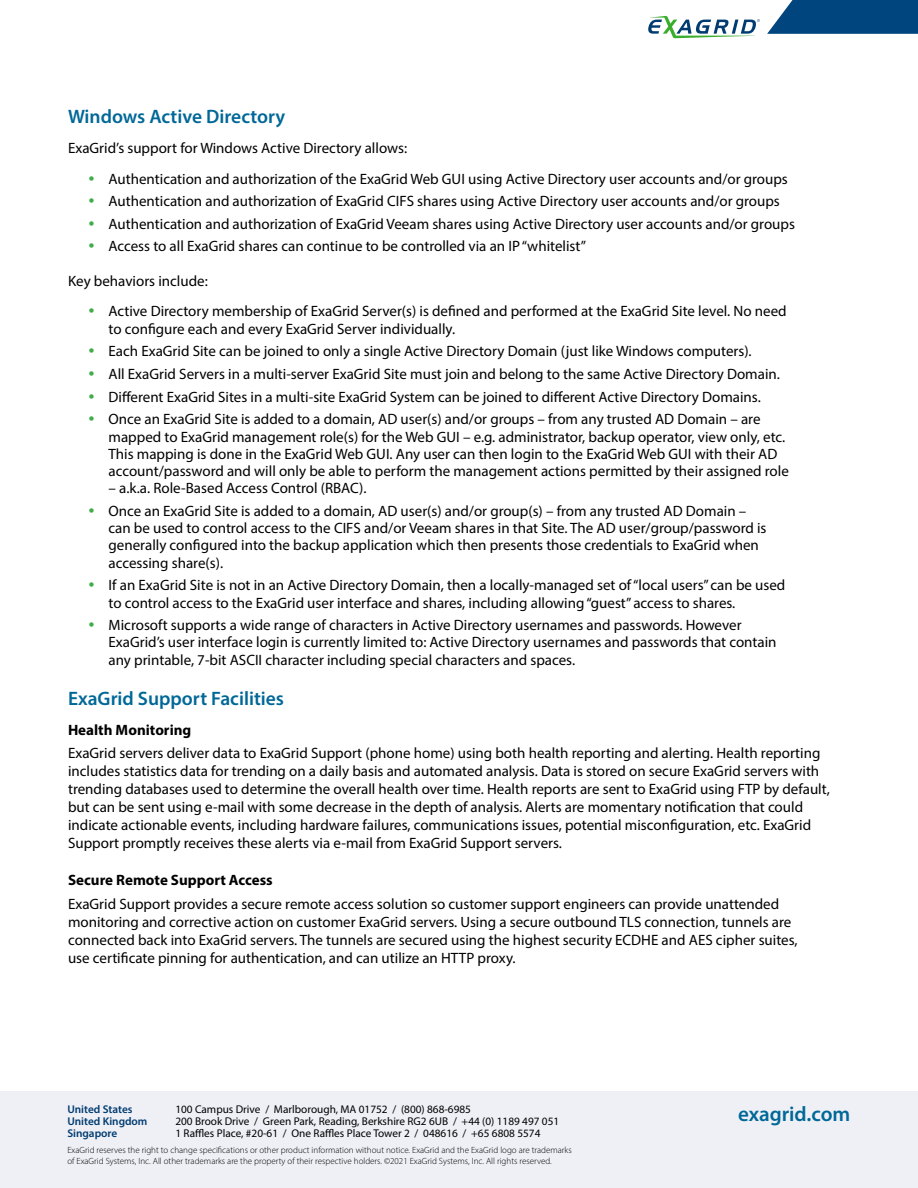
<style>
.page{position:relative;width:918px;height:1188px;background:#fff}
.page>*{position:absolute;margin:0;border:0;box-sizing:border-box;transform-origin:0 0}
.t1{font:600 21px "Myriad Pro";color:#006898}
.t2{font:600 19.5px "Myriad Pro";color:#006898}
.t3{font:15px/18px "Myriad Pro";color:#000}
.t4{font:700 15px "Myriad Pro";color:#000}
.t5{font:11.25px "Myriad Pro";color:#000}
.t6{font:600 11.25px "Myriad Pro";color:#003b71}
.t7{font:300 9px/10.5px "Myriad Pro";color:#000}
</style>
<div class="page">
<svg style="left:648px;top:16px;width:112px;height:22px"></svg>
<svg style="left:767px;top:0;width:151px;height:34px;background:#165588"></svg>
<div style="left:0;top:1092px;width:918px;height:96px;background:#eef0f5"></div>
<h2 class="t2" style="left:68px;top:104px;width:219px">Windows Active Directory</h2>
<p class="t3" style="left:109px;top:132px;width:681px;line-height:30.8px;text-indent:-40px">ExaGrid’s support for Windows Active Directory allows:<br>Authentication and authorization of the ExaGrid Web GUI using Active Directory user accounts and/or groups</p>
<p class="t3" style="left:109px;top:190px;width:688px;line-height:22.6px">Authentication and authorization of ExaGrid CIFS shares using Active Directory user accounts and/or groups<br>Authentication and authorization of ExaGrid Veeam shares using Active Directory user accounts and/or groups<br>Access to all ExaGrid shares can continue to be controlled via an IP “whitelist”</p>
<p class="t3" style="left:109px;top:265px;width:680px;line-height:30.8px;text-indent:-41px">Key behaviors include:<br>Active Directory membership of ExaGrid Server(s) is defined and performed at the ExaGrid Site level. No need</p>
<p class="t3" style="left:109px;top:317px;width:673px;line-height:22.6px">to configure each and every ExaGrid Server individually.<br>Each ExaGrid Site can be joined to only a single Active Directory Domain (just like Windows computers).<br>All ExaGrid Servers in a multi-server ExaGrid Site must join and belong to the same Active Directory Domain.<br>Different ExaGrid Sites in a multi-site ExaGrid System can be joined to different Active Directory Domains.<br>Once an ExaGrid Site is added to a domain, AD user(s) and/or groups – from any trusted AD Domain – are</p>
<p class="t3" style="left:109px;top:428px;width:682px;line-height:17.2px">mapped to ExaGrid management role(s) for the Web GUI – e.g. administrator, backup operator, view only, etc.<br>This mapping is done in the ExaGrid Web GUI. Any user can then login to the ExaGrid Web GUI with their AD account/password and will only be able to perform the management actions permitted by their assigned role</p>
<p class="t3" style="left:109px;top:477px;width:639px;line-height:22.6px">– a.k.a. Role-Based Access Control (RBAC).<br>Once an ExaGrid Site is added to a domain, AD user(s) and/or group(s) – from any trusted AD Domain –</p>
<p class="t3" style="left:109px;top:519px;width:660px;line-height:17.2px">can be used to control access to the CIFS and/or Veeam shares in that Site. The AD user/group/password is generally configured into the backup application which then presents those credentials to ExaGrid when accessing share(s).</p>
<p class="t3" style="left:109px;top:576px;width:678px;line-height:17.2px">If an ExaGrid Site is not in an Active Directory Domain, then a locally-managed set of “local users” can be used to control access to the ExaGrid user interface and shares, including allowing “guest” access to shares.</p>
<p class="t3" style="left:109px;top:616px;width:670px;line-height:17.2px">Microsoft supports a wide range of characters in Active Directory usernames and passwords. However<br>ExaGrid’s user interface login is currently limited to: Active Directory usernames and passwords that contain any printable, 7-bit ASCII character including special characters and spaces.</p>
<h2 class="t2" style="left:68px;top:686px;width:218px">ExaGrid Support Facilities</h2>
<p class="t4" style="left:68px;top:720px;width:125px">Health Monitoring</p>
<p class="t3" style="left:68px;top:744px;width:763px">ExaGrid servers deliver data to ExaGrid Support (phone home) using both health reporting and alerting. Health reporting includes statistics data for trending on a daily basis and automated analysis. Data is stored on secure ExaGrid servers with trending databases used to determine the overall health over time. Health reports are sent to ExaGrid using FTP by default, but can be sent using e-mail with some decrease in the depth of analysis. Alerts are momentary notification that could indicate actionable events, including hardware failures, communications issues, potential misconfiguration, etc. ExaGrid Support promptly receives these alerts via e-mail from ExaGrid Support servers.</p>
<p class="t4" style="left:68px;top:871px;width:206px">Secure Remote Support Access</p>
<p class="t3" style="left:68px;top:895px;width:731px">ExaGrid Support provides a secure remote access solution so customer support engineers can provide unattended monitoring and corrective action on customer ExaGrid servers. Using a secure outbound TLS connection, tunnels are connected back into ExaGrid servers. The tunnels are secured using the highest security ECDHE and AES cipher suites, use certificate pinning for authentication, and can utilize an HTTP proxy.</p>
<p class="t6" style="left:67px;top:1102px;width:67px">United States</p>
<p class="t5" style="left:175px;top:1103px;width:297px">100 Campus Drive / Marlborough, MA 01752 / (800) 868-6985</p>
<p class="t6" style="left:67px;top:1114px;width:82px">United Kingdom</p>
<p class="t5" style="left:175px;top:1115px;width:385px">200 Brook Drive / Green Park, Reading, Berkshire RG2 6UB / +44 (0) 1189 497 051</p>
<p class="t6" style="left:67px;top:1126px;width:51px">Singapore</p>
<p class="t5" style="left:175px;top:1127px;width:367px">1 Raffles Place, #20-61 / One Raffles Place Tower 2 / 048616 / +65 6808 5574</p>
<p class="t7" style="left:67px;top:1145px;width:506px">ExaGrid reserves the right to change specifications or other product information without notice. ExaGrid and the ExaGrid logo are trademarks of ExaGrid Systems, Inc. All other trademarks are the property of their respective holders. ©2021 ExaGrid Systems, Inc. All rights reserved.</p>
<h1 class="t1" style="left:738px;top:1100px;width:114px">exagrid.com</h1>
</div>
